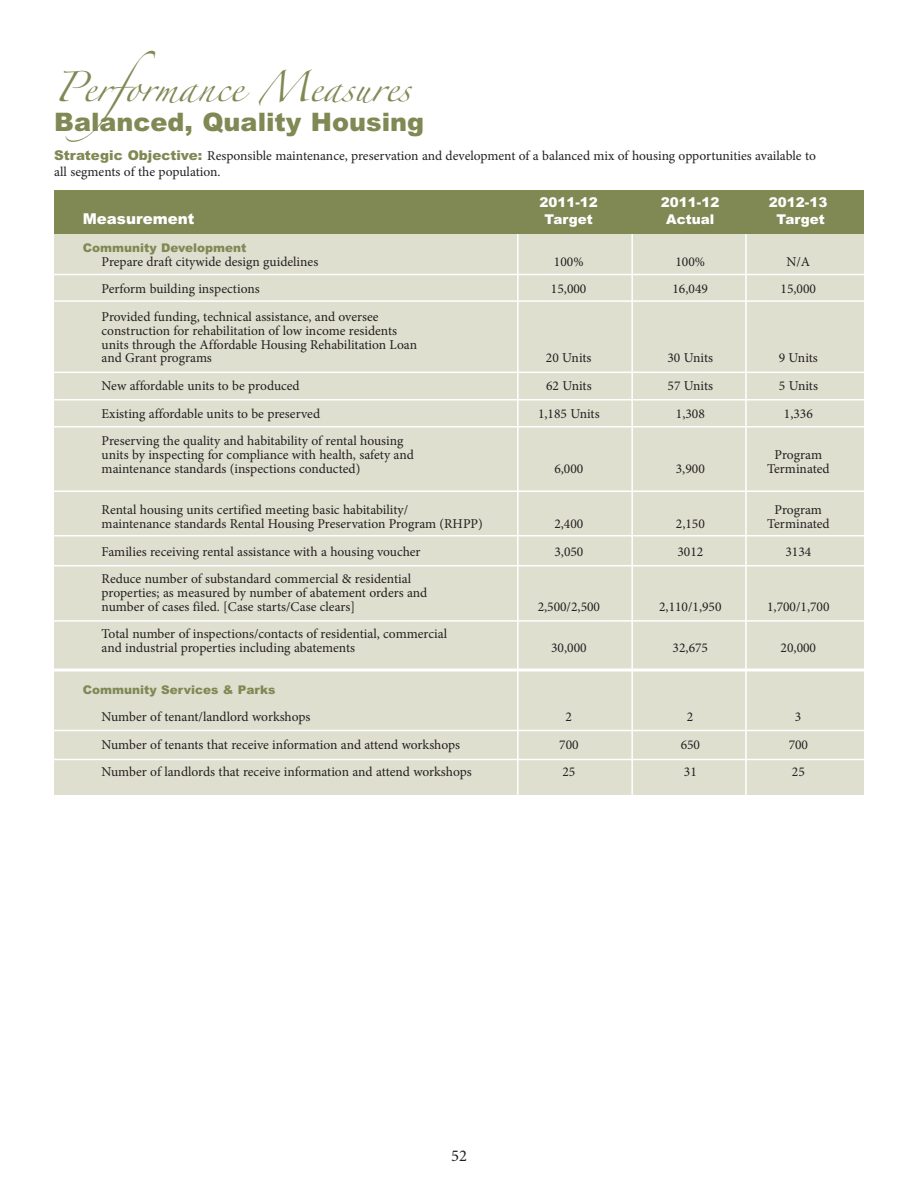
<style>
.page{position:relative;width:918px;height:1188px;background:#fff}
.page>*{position:absolute;margin:0;border:0;box-sizing:border-box;transform-origin:0 0}
.t1{font:27px "Zapfino";color:#808954}
.t2{font:900 25.5px "Arial";color:#808954}
.t3{font:16.5px "Minion Pro";color:#231f20}
.t4{font:900 15px "Arial";color:#fff}
.t5{font:13.5px/13.8px "Minion Pro";color:#231f20}
.t6{font:900 13.5px "Arial";color:#fff}
.t7{font:900 12px "Arial";color:#808954}
.s1{font-family:"Arial";font-weight:900;color:#808954}
</style>
<div class="page">
<div style="left:54px;top:219px;width:810px;height:576px;background:#dedfcf"></div>
<hr style="left:36px;top:759px;width:831px;height:1px;background:#fff">
<hr style="left:34px;top:730px;width:832px;height:1px;background:#fff">
<hr style="left:36px;top:669px;width:831px;height:3px;background:#fff">
<hr style="left:44px;top:620px;width:832px;height:2px;background:#fff">
<hr style="left:40px;top:565px;width:832px;height:1px;background:#fff">
<hr style="left:54px;top:535px;width:831px;height:1px;background:#fff">
<hr style="left:33px;top:490px;width:841px;height:2px;background:#fff">
<hr style="left:44px;top:426px;width:832px;height:2px;background:#fff">
<hr style="left:43px;top:399px;width:831px;height:1px;background:#fff">
<hr style="left:38px;top:372px;width:831px;height:1px;background:#fff">
<hr style="left:46px;top:300px;width:831px;height:2px;background:#fff">
<hr style="left:45px;top:274px;width:831px;height:1px;background:#fff">
<hr style="left:745px;top:184px;width:2px;height:647px;background:#fff">
<hr style="left:631px;top:185px;width:2px;height:647px;background:#fff">
<hr style="left:517px;top:188px;width:2px;height:671px;background:#fff">
<div style="left:54px;top:190px;width:810px;height:44px;background:#808954"></div>
<h2 class="t1" style="left:54px;top:76px;width:358px">Performance Measures</h2>
<h2 class="t2" style="left:54px;top:113px;width:372px">Balanced, Quality Housing</h2>
<p class="t5" style="left:54px;top:149px;width:763px;line-height:16.2px"><span class="s1">Strategic Objective:</span> Responsible maintenance, preservation and development of a balanced mix of housing opportunities available to all segments of the population.</p>
<p class="t6" style="left:539px;top:197px;width:60px">2011-12</p>
<p class="t6" style="left:661px;top:197px;width:60px">2011-12</p>
<p class="t6" style="left:769px;top:197px;width:60px">2012-13</p>
<p class="t4" style="left:83px;top:214px;width:113px">Measurement</p>
<p class="t6" style="left:544px;top:215px;width:50px">Target</p>
<p class="t6" style="left:666px;top:215px;width:50px">Actual</p>
<p class="t6" style="left:776px;top:215px;width:50px">Target</p>
<p class="t7" style="left:83px;top:243px;width:165px">Community Development</p>
<p class="t5" style="left:102px;top:256px;width:218px">Prepare draft citywide design guidelines</p>
<p class="t5" style="left:554px;top:256px;width:31px">100%</p>
<p class="t5" style="left:675px;top:256px;width:31px">100%</p>
<p class="t5" style="left:786px;top:256px;width:25px">N/A</p>
<p class="t5" style="left:102px;top:283px;width:160px">Perform building inspections</p>
<p class="t5" style="left:551px;top:283px;width:37px">15,000</p>
<p class="t5" style="left:672px;top:283px;width:37px">16,049</p>
<p class="t5" style="left:781px;top:283px;width:37px">15,000</p>
<p class="t5" style="left:102px;top:311px;width:297px">Provided funding, technical assistance, and oversee construction for rehabilitation of low income residents</p>
<p class="t5" style="left:102px;top:338px;width:317px">units through the Affordable Housing Rehabilitation Loan and Grant programs</p>
<p class="t5" style="left:546px;top:352px;width:47px">20 Units</p>
<p class="t5" style="left:667px;top:352px;width:47px">30 Units</p>
<p class="t5" style="left:779px;top:352px;width:41px">9 Units</p>
<p class="t5" style="left:102px;top:380px;width:200px">New affordable units to be produced</p>
<p class="t5" style="left:546px;top:380px;width:47px">62 Units</p>
<p class="t5" style="left:668px;top:380px;width:47px">57 Units</p>
<p class="t5" style="left:779px;top:380px;width:41px">5 Units</p>
<p class="t5" style="left:102px;top:407px;width:220px">Existing affordable units to be preserved</p>
<p class="t5" style="left:538px;top:407px;width:63px">1,185 Units</p>
<p class="t5" style="left:676px;top:407px;width:31px">1,308</p>
<p class="t5" style="left:784px;top:407px;width:31px">1,336</p>
<p class="t5" style="left:102px;top:435px;width:314px">Preserving the quality and habitability of rental housing units by inspecting for compliance with health, safety and maintenance standards (inspections conducted)</p>
<p class="t5" style="left:767px;top:449px;width:64px;text-align:center">Program<br>Terminated</p>
<p class="t5" style="left:554px;top:463px;width:30px">6,000</p>
<p class="t5" style="left:676px;top:463px;width:30px">3,900</p>
<p class="t5" style="left:102px;top:504px;width:383px">Rental housing units certified meeting basic habitability/<br>maintenance standards Rental Housing Preservation Program (RHPP)</p>
<p class="t5" style="left:554px;top:518px;width:31px">2,400</p>
<p class="t5" style="left:676px;top:518px;width:31px">2,150</p>
<p class="t5" style="left:767px;top:504px;width:64px;text-align:center">Program<br>Terminated</p>
<p class="t5" style="left:102px;top:545px;width:321px">Families receiving rental assistance with a housing voucher</p>
<p class="t5" style="left:554px;top:545px;width:30px">3,050</p>
<p class="t5" style="left:677px;top:545px;width:27px">3012</p>
<p class="t5" style="left:785px;top:545px;width:27px">3134</p>
<p class="t5" style="left:102px;top:573px;width:311px">Reduce number of substandard commercial &amp; residential</p>
<p class="t5" style="left:102px;top:587px;width:327px">properties; as measured by number of abatement orders and number of cases filed. [Case starts/Case clears]</p>
<p class="t5" style="left:538px;top:601px;width:64px">2,500/2,500</p>
<p class="t5" style="left:659px;top:601px;width:64px">2,110/1,950</p>
<p class="t5" style="left:767px;top:601px;width:64px">1,700/1,700</p>
<p class="t5" style="left:102px;top:628px;width:347px">Total number of inspections/contacts of residential, commercial and industrial properties including abatements</p>
<p class="t5" style="left:551px;top:642px;width:37px">30,000</p>
<p class="t5" style="left:673px;top:642px;width:37px">32,675</p>
<p class="t5" style="left:781px;top:642px;width:37px">20,000</p>
<p class="t7" style="left:83px;top:685px;width:194px">Community Services &amp; Parks</p>
<p class="t5" style="left:102px;top:711px;width:211px">Number of tenant/landlord workshops</p>
<p class="t5" style="left:565px;top:711px;width:8px">2</p>
<p class="t5" style="left:687px;top:711px;width:8px">2</p>
<p class="t5" style="left:795px;top:711px;width:8px">3</p>
<p class="t5" style="left:102px;top:739px;width:360px">Number of tenants that receive information and attend workshops</p>
<p class="t5" style="left:559px;top:739px;width:21px">700</p>
<p class="t5" style="left:681px;top:739px;width:21px">650</p>
<p class="t5" style="left:789px;top:739px;width:21px">700</p>
<p class="t5" style="left:102px;top:766px;width:372px">Number of landlords that receive information and attend workshops</p>
<p class="t5" style="left:562px;top:766px;width:14px">25</p>
<p class="t5" style="left:684px;top:766px;width:14px">31</p>
<p class="t5" style="left:792px;top:766px;width:14px">25</p>
<p class="t3" style="left:451px;top:1150px;width:17px">52</p>
</div>
